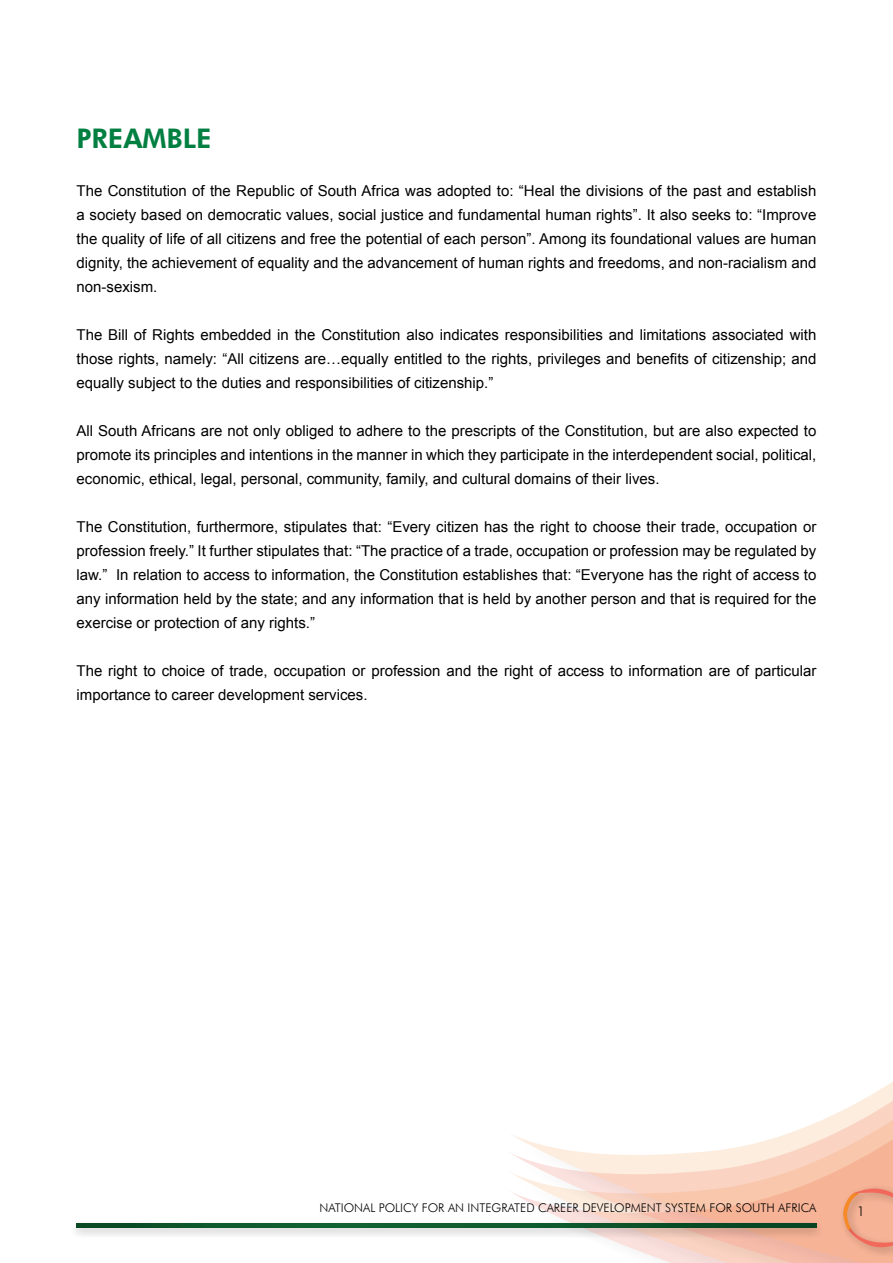
<style>
.page{position:relative;width:893px;height:1263px;background:#fff}
.page>*{position:absolute;margin:0;border:0;box-sizing:border-box;transform-origin:0 0}
.t1{font:800 27px "Futura BT";color:#007f41}
.t2{font:15px/24px "Arial";color:#000;text-align:justify}
.t3{font:300 13.5px "Futura BT";color:#000}
.t4{font:300 12px "Futura BT";color:#000}
</style>
<div class="page">
<svg style="left:510px;top:1082px;width:383px;height:181px"></svg>
<div style="left:69px;top:1219px;width:755px;height:21px;background:#000;opacity:.25"></div>
<img style="left:77px;top:1223px;width:739px;height:4px">
<div style="left:843px;top:1221px;width:50px;height:37px;background:#000;opacity:.25"></div>
<div style="left:838px;top:1187px;width:32px;height:53px;background:#f6b396"></div>
<div style="left:850px;top:1183px;width:43px;height:36px;background:#f5b295"></div>
<svg style="left:842px;top:1188px;width:51px;height:61px"></svg>
<hr style="left:891px;top:1201px;width:2px;height:53px;background:#000;opacity:.25">
<h1 class="t1" style="left:77px;top:122px;width:136px">PREAMBLE</h1>
<p class="t2" style="left:77px;top:179px;width:741px">The Constitution of the Republic of South Africa was adopted to: “Heal the divisions of the past and establish a society based on democratic values, social justice and fundamental human rights”. It also seeks to: “Improve the quality of life of all citizens and free the potential of each person”. Among its foundational values are human dignity, the achievement of equality and the advancement of human rights and freedoms, and non-racialism and non-sexism.</p>
<p class="t2" style="left:77px;top:323px;width:741px">The Bill of Rights embedded in the Constitution also indicates responsibilities and limitations associated with those rights, namely: “All citizens are…equally entitled to the rights, privileges and benefits of citizenship; and equally subject to the duties and responsibilities of citizenship.”</p>
<p class="t2" style="left:77px;top:419px;width:741px">All South Africans are not only obliged to adhere to the prescripts of the Constitution, but are also expected to promote its principles and intentions in the manner in which they participate in the interdependent social, political, economic, ethical, legal, personal, community, family, and cultural domains of their lives.</p>
<p class="t2" style="left:77px;top:515px;width:741px">The Constitution, furthermore, stipulates that: “Every citizen has the right to choose their trade, occupation or profession freely.” It further stipulates that: “The practice of a trade, occupation or profession may be regulated by law.” In relation to access to information, the Constitution establishes that: “Everyone has the right of access to any information held by the state; and any information that is held by another person and that is required for the exercise or protection of any rights.”</p>
<p class="t2" style="left:77px;top:659px;width:741px">The right to choice of trade, occupation or profession and the right of access to information are of particular importance to career development services.</p>
<p class="t4" style="left:319px;top:1200px;width:498px">NATIONAL POLICY FOR AN INTEGRATED CAREER DEVELOPMENT SYSTEM FOR SOUTH AFRICA</p>
<p class="t3" style="left:857px;top:1203px;width:9px">1</p>
</div>
